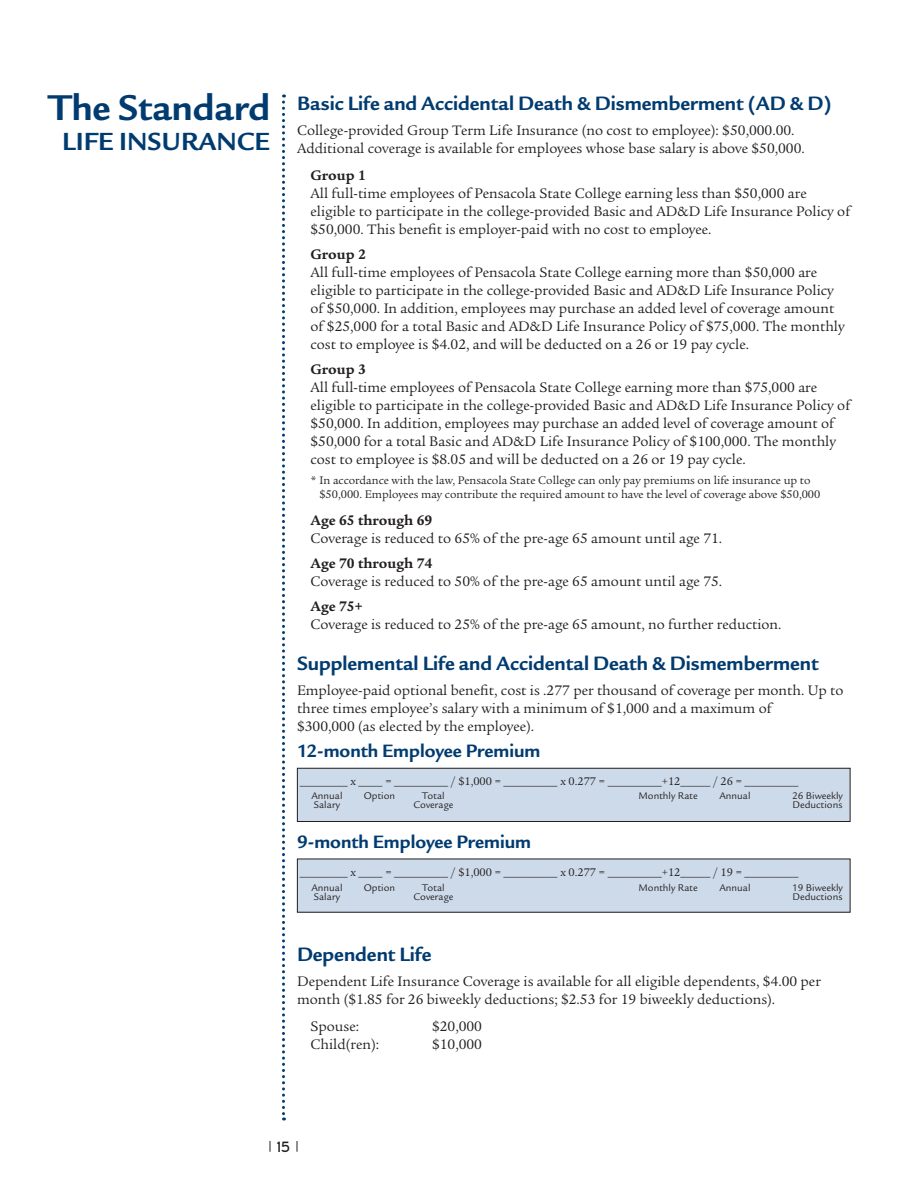
<style>
.page{position:relative;width:918px;height:1188px;background:#fff}
.page>*{position:absolute;margin:0;border:0;box-sizing:border-box;transform-origin:0 0}
.Section_Head{font:700 39px "Legacy San ITC";color:#003b70}
.Section_Head-2{font:700 27px "Legacy San ITC";color:#003b70}
.subhead_14_pt_blue_l{font:700 21px "Legacy San ITC";color:#003b70}
.Subhead_Red_left_lar{font:700 19.5px "Legacy San ITC";color:#003b70}
.bullet_list{font:15px/18px "Legacy Serif Std";color:#231f20}
.body_copy{font:15px/18px "Legacy Serif Std";color:#231f20}
.Direct_Body{font:15px/18px "Legacy Serif Std";color:#231f20}
.t1{font:15px "Expressway Rg";color:#231f20}
.bullet_list-2{font:12px/13.5px "Legacy Serif Std";color:#231f20}
.bullet_list-3{font:10.5px "Legacy Sans";color:#231f20}
.s1{font-weight:700}
</style>
<div class="page">
<svg style="left:282px;top:95px;width:3px;height:1026px"></svg>
<div style="left:297px;top:859px;width:553px;height:53px;background:#cddae9"></div>
<div style="left:297px;top:859px;width:553px;height:54px;border:1px solid #231f20"></div>
<div style="left:297px;top:768px;width:553px;height:54px;background:#cddae9"></div>
<div style="left:297px;top:768px;width:553px;height:54px;border:1px solid #231f20"></div>
<p class="Section_Head" style="left:49px;top:85px;width:223px">The Standard</p>
<p class="Section_Head-2" style="left:62px;top:126px;width:209px">LIFE INSURANCE</p>
<p class="subhead_14_pt_blue_l" style="left:297px;top:91px;width:536px">Basic Life and Accidental Death &amp; Dismemberment (AD &amp; D)</p>
<p class="body_copy" style="left:297px;top:121px;width:509px">College-provided Group Term Life Insurance (no cost to employee): $50,000.00.<br>Additional coverage is available for employees whose base salary is above $50,000.</p>
<p class="bullet_list" style="left:310px;top:167px;width:541px"><span class="s1">Group 1<br></span>All full-time employees of Pensacola State College earning less than $50,000 are eligible to participate in the college-provided Basic and AD&amp;D Life Insurance Policy of $50,000. This benefit is employer-paid with no cost to employee.</p>
<p class="bullet_list" style="left:310px;top:245px;width:536px"><span class="s1">Group 2<br></span>All full-time employees of Pensacola State College earning more than $50,000 are eligible to participate in the college-provided Basic and AD&amp;D Life Insurance Policy of $50,000. In addition, employees may purchase an added level of coverage amount of $25,000 for a total Basic and AD&amp;D Life Insurance Policy of $75,000. The monthly cost to employee is $4.02, and will be deducted on a 26 or 19 pay cycle.</p>
<p class="bullet_list" style="left:310px;top:360px;width:541px"><span class="s1">Group 3<br></span>All full-time employees of Pensacola State College earning more than $75,000 are eligible to participate in the college-provided Basic and AD&amp;D Life Insurance Policy of $50,000. In addition, employees may purchase an added level of coverage amount of $50,000 for a total Basic and AD&amp;D Life Insurance Policy of $100,000. The monthly cost to employee is $8.05 and will be deducted on a 26 or 19 pay cycle.</p>
<p class="bullet_list-2" style="left:319px;top:474px;width:503px;text-indent:-9px">* In accordance with the law, Pensacola State College can only pay premiums on life insurance up to $50,000. Employees may contribute the required amount to have the level of coverage above $50,000</p>
<p class="bullet_list" style="left:310px;top:512px;width:413px"><span class="s1">Age 65 through 69<br></span>Coverage is reduced to 65% of the pre-age 65 amount until age 71.</p>
<p class="bullet_list" style="left:310px;top:554px;width:413px"><span class="s1">Age 70 through 74<br></span>Coverage is reduced to 50% of the pre-age 65 amount until age 75.</p>
<p class="bullet_list" style="left:310px;top:597px;width:473px"><span class="s1">Age 75+<br></span>Coverage is reduced to 25% of the pre-age 65 amount, no further reduction.</p>
<p class="subhead_14_pt_blue_l" style="left:297px;top:651px;width:523px">Supplemental Life and Accidental Death &amp; Dismemberment</p>
<p class="Direct_Body" style="left:297px;top:681px;width:548px">Employee-paid optional benefit, cost is .277 per thousand of coverage per month. Up to three times employee’s salary with a minimum of $1,000 and a maximum of</p>
<p class="Direct_Body" style="left:297px;top:717px;width:239px">$300,000 (as elected by the employee).</p>
<p class="Subhead_Red_left_lar" style="left:297px;top:740px;width:245px">12-month Employee Premium</p>
<p class="bullet_list-2" style="left:300px;top:775px;width:500px">________ x ____ = _________ / $1,000 = _________ x 0.277 = _________+12_____ / 26 = _________</p>
<p class="bullet_list-3" style="left:311px;top:790px;width:33px">Annual</p>
<p class="bullet_list-3" style="left:364px;top:790px;width:33px">Option</p>
<p class="bullet_list-3" style="left:422px;top:790px;width:24px">Total</p>
<p class="bullet_list-3" style="left:639px;top:790px;width:61px">Monthly Rate</p>
<p class="bullet_list-3" style="left:719px;top:790px;width:33px">Annual</p>
<p class="bullet_list-3" style="left:792px;top:790px;width:52px">26 Biweekly</p>
<p class="bullet_list-3" style="left:314px;top:799px;width:28px">Salary</p>
<p class="bullet_list-3" style="left:413px;top:799px;width:42px">Coverage</p>
<p class="bullet_list-3" style="left:793px;top:799px;width:51px">Deductions</p>
<p class="Subhead_Red_left_lar" style="left:297px;top:831px;width:236px">9-month Employee Premium</p>
<p class="bullet_list-2" style="left:300px;top:866px;width:500px">________ x ____ = _________ / $1,000 = _________ x 0.277 = _________+12_____ / 19 = _________</p>
<p class="bullet_list-3" style="left:311px;top:881px;width:33px">Annual</p>
<p class="bullet_list-3" style="left:364px;top:881px;width:33px">Option</p>
<p class="bullet_list-3" style="left:422px;top:881px;width:24px">Total</p>
<p class="bullet_list-3" style="left:639px;top:881px;width:61px">Monthly Rate</p>
<p class="bullet_list-3" style="left:720px;top:881px;width:33px">Annual</p>
<p class="bullet_list-3" style="left:792px;top:881px;width:52px">19 Biweekly</p>
<p class="bullet_list-3" style="left:314px;top:890px;width:28px">Salary</p>
<p class="bullet_list-3" style="left:413px;top:890px;width:42px">Coverage</p>
<p class="bullet_list-3" style="left:793px;top:890px;width:51px">Deductions</p>
<p class="subhead_14_pt_blue_l" style="left:297px;top:942px;width:136px">Dependent Life</p>
<p class="body_copy" style="left:297px;top:972px;width:525px">Dependent Life Insurance Coverage is available for all eligible dependents, $4.00 per month ($1.85 for 26 biweekly deductions; $2.53 for 19 biweekly deductions).</p>
<p class="bullet_list" style="left:310px;top:1018px;width:50px">Spouse:</p>
<p class="bullet_list" style="left:432px;top:1018px;width:52px">$20,000</p>
<p class="bullet_list" style="left:310px;top:1036px;width:70px">Child(ren):</p>
<p class="bullet_list" style="left:432px;top:1036px;width:52px">$10,000</p>
<p class="t1" style="left:277px;top:1138px;width:15px">15</p>
</div>
